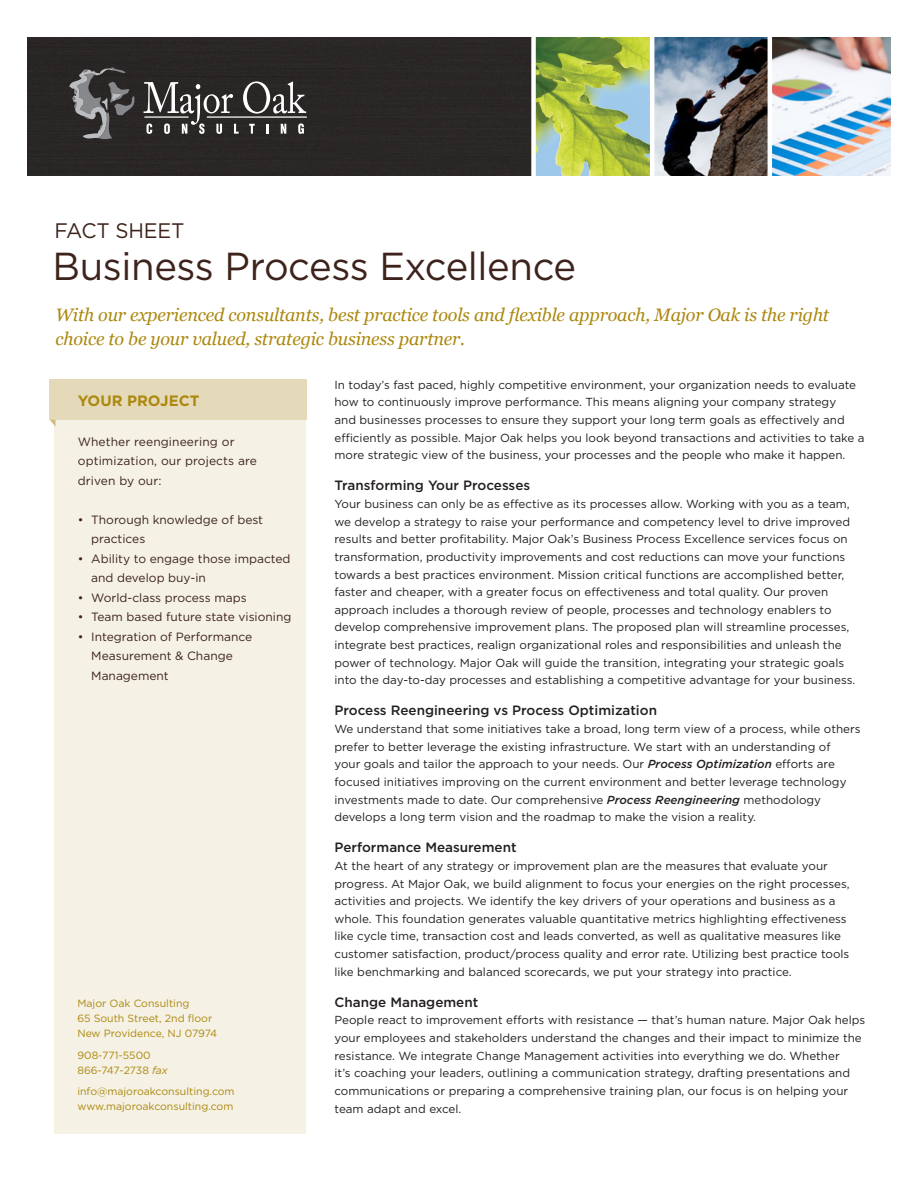
<style>
.page{position:relative;width:918px;height:1188px;background:#fff}
.page>*{position:absolute;margin:0;border:0;box-sizing:border-box;transform-origin:0 0}
.t1{font:39px "Gotham";letter-spacing:-.01em;color:#3d231b}
.t2{font:21px "Gotham";letter-spacing:-.01em;color:#3d231b}
.t3{font:italic 18px/24px "Georgia";letter-spacing:-.01em;color:#ac880f}
.t4{font:700 15px "Gotham";color:#ac880f}
.t5{font:500 13.5px "Gotham";color:#231f20}
.t6{font:12px/19.5px "Gotham";color:#3d231b}
.t7{font:11.7px/17.7px "Gotham";color:#231f20}
.t8{font:10.5px/15px "Gotham";color:#ac880f}
.s1{font-style:italic}
.s2{font-weight:500;font-style:italic}
</style>
<div class="page">
<img style="left:772px;top:37px;width:119px;height:138px">
<img style="left:654px;top:38px;width:114px;height:137px">
<img style="left:27px;top:38px;width:623px;height:137px">
<svg style="left:69px;top:67px;width:68px;height:73px;background:#4f4d4e"></svg>
<svg style="left:144px;top:81px;width:162px;height:53px;background:#555252"></svg>
<hr style="left:144px;top:116px;width:45px;height:2px;background:#fff">
<hr style="left:207px;top:116px;width:100px;height:2px;background:#fff">
<div style="left:531px;top:27px;width:5px;height:154px;background:#fff"></div>
<div style="left:54px;top:380px;width:252px;height:754px;background:#f5f1e4"></div>
<div style="left:50px;top:380px;width:257px;height:40px;background:#e4dab9"></div>
<svg style="left:50px;top:420px;width:5px;height:6px"></svg>
<p class="t2" style="left:55px;top:217px;width:131px">FACT SHEET</p>
<p class="t1" style="left:52px;top:241px;width:525px">Business Process Excellence</p>
<p class="t3" style="left:55px;top:302px;width:775px">With our experienced consultants, best practice tools and flexible approach, Major Oak is the right choice to be your valued, strategic business partner.</p>
<p class="t4" style="left:78px;top:391px;width:123px">YOUR PROJECT</p>
<p class="t6" style="left:78px;top:431px;width:181px">Whether reengineering or optimization, our projects are driven by our:</p>
<p class="t6" style="left:91px;top:509px;width:173px;text-indent:-14px">• Thorough knowledge of best practices</p>
<p class="t6" style="left:91px;top:548px;width:201px;text-indent:-14px">• Ability to engage those impacted and develop buy-in</p>
<p class="t6" style="left:78px;top:587px;width:170px">• World-class process maps</p>
<p class="t6" style="left:78px;top:607px;width:215px">• Team based future state visioning</p>
<p class="t6" style="left:91px;top:626px;width:162px;text-indent:-14px">• Integration of Performance<br>Measurement &amp; Change<br>Management</p>
<p class="t8" style="left:77px;top:995px;width:141px">Major Oak Consulting<br>65 South Street, 2nd floor<br>New Providence, NJ 07974</p>
<p class="t8" style="left:77px;top:1047px;width:92px">908-771-5500<br>866-747-2738 <span class="s1">fax</span></p>
<p class="t8" style="left:77px;top:1084px;width:159px">info@majoroakconsulting.com www.majoroakconsulting.com</p>
<p class="t7" style="left:334px;top:376px;width:532px">In today’s fast paced, highly competitive environment, your organization needs to evaluate how to continuously improve performance. This means aligning your company strategy<br>and businesses processes to ensure they support your long term goals as effectively and efficiently as possible. Major Oak helps you look beyond transactions and activities to take a more strategic view of the business, your processes and the people who make it happen.</p>
<p class="t5" style="left:334px;top:477px;width:197px">Transforming Your Processes</p>
<p class="t7" style="left:334px;top:495px;width:522px">Your business can only be as effective as its processes allow. Working with you as a team, we develop a strategy to raise your performance and competency level to drive improved results and better profitability. Major Oak’s Business Process Excellence services focus on transformation, productivity improvements and cost reductions can move your functions towards a best practices environment. Mission critical functions are accomplished better, faster and cheaper, with a greater focus on effectiveness and total quality. Our proven approach includes a thorough review of people, processes and technology enablers to develop comprehensive improvement plans. The proposed plan will streamline processes, integrate best practices, realign organizational roles and responsibilities and unleash the power of technology. Major Oak will guide the transition, integrating your strategic goals into the day-to-day processes and establishing a competitive advantage for your business.</p>
<p class="t5" style="left:334px;top:702px;width:324px">Process Reengineering vs Process Optimization</p>
<p class="t7" style="left:334px;top:720px;width:528px">We understand that some initiatives take a broad, long term view of a process, while others prefer to better leverage the existing infrastructure. We start with an understanding of<br>your goals and tailor the approach to your needs. Our <span class="s2">Process Optimization</span> efforts are focused initiatives improving on the current environment and better leverage technology investments made to date. Our comprehensive <span class="s2">Process Reengineering</span> methodology develops a long term vision and the roadmap to make the vision a reality.</p>
<p class="t5" style="left:334px;top:839px;width:184px">Performance Measurement</p>
<p class="t7" style="left:334px;top:857px;width:517px">At the heart of any strategy or improvement plan are the measures that evaluate your progress. At Major Oak, we build alignment to focus your energies on the right processes, activities and projects. We identify the key drivers of your operations and business as a whole. This foundation generates valuable quantitative metrics highlighting effectiveness like cycle time, transaction cost and leads converted, as well as qualitative measures like customer satisfaction, product/process quality and error rate. Utilizing best practice tools like benchmarking and balanced scorecards, we put your strategy into practice.</p>
<p class="t5" style="left:334px;top:993px;width:145px">Change Management</p>
<p class="t7" style="left:334px;top:1011px;width:532px">People react to improvement efforts with resistance — that’s human nature. Major Oak helps your employees and stakeholders understand the changes and their impact to minimize the resistance. We integrate Change Management activities into everything we do. Whether<br>it’s coaching your leaders, outlining a communication strategy, drafting presentations and communications or preparing a comprehensive training plan, our focus is on helping your team adapt and excel.</p>
</div>
